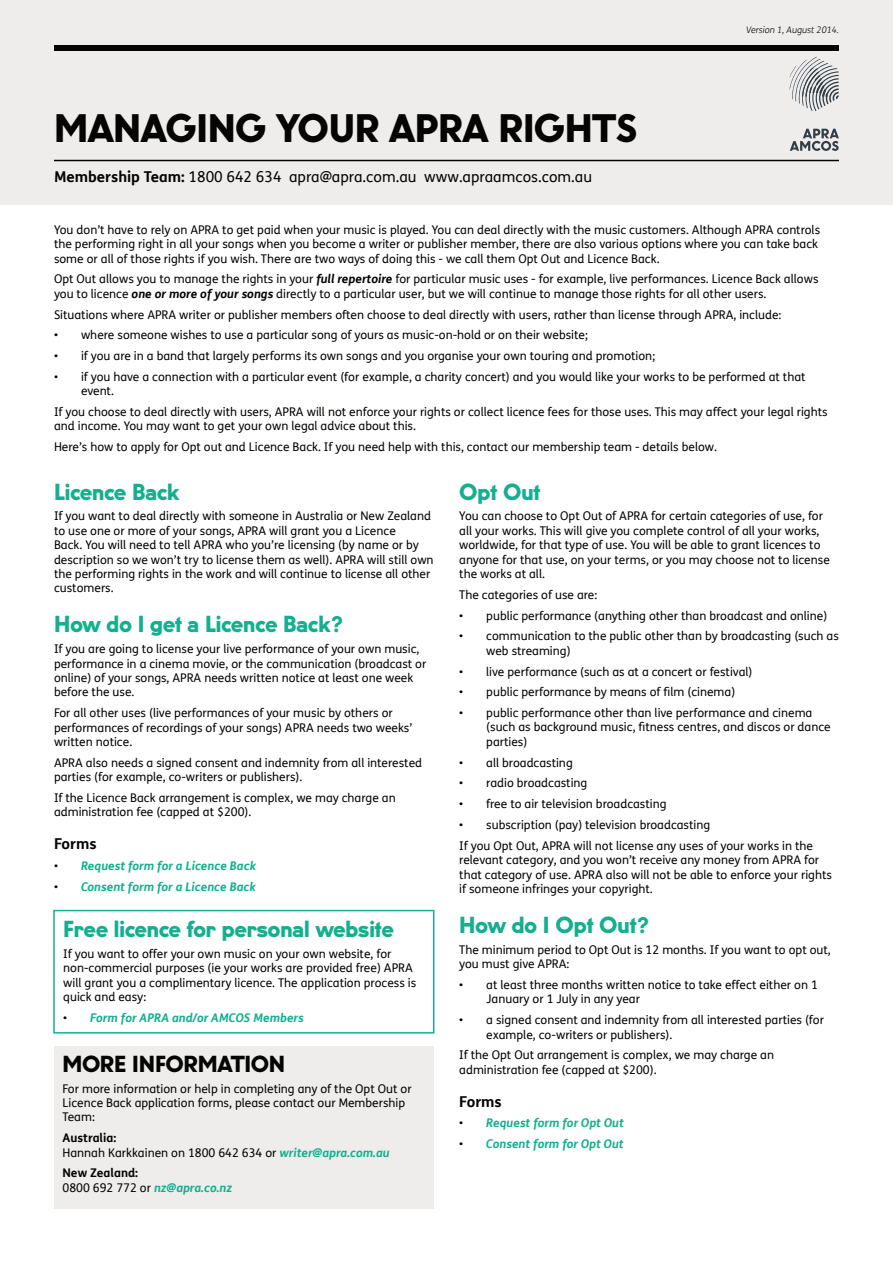
<style>
.page{position:relative;width:893px;height:1263px;background:#fff}
.page>*{position:absolute;margin:0;border:0;box-sizing:border-box;transform-origin:0 0}
.t1{font:900 36px "U8";letter-spacing:-.01em;color:#040503}
.t2{font:900 21px "U8";color:#14af8e}
.t3{font:900 21px "U8";letter-spacing:-.02em;color:#040503}
.t4{font:15px "FS Me";color:#040503}
.t5{font:700 15px "FS Me";color:#040503}
.t6{font:12px/14.4px "FS Me";color:#040503}
.t7{font:italic 700 12px/14.4px "FS Me";color:#14af8e}
.t8{font:italic 300 9px "FS Me";color:#040503}
.s1{font-weight:700}
.s2{font-weight:700;font-style:italic}
.s3{font-weight:400;font-style:normal;color:#040503}
.s4{font-weight:700;font-style:italic;color:#14af8e}
.s5{font-style:normal;color:#040503}
</style>
<div class="page">
<div style="left:0;top:0;width:893px;height:204px;background:#efedec"></div>
<div style="left:54px;top:45px;width:785px;height:6px;background:#040503"></div>
<hr style="left:54px;top:160px;width:785px;height:1px;background:#040503">
<svg style="left:790px;top:129px;width:49px;height:22px"></svg>
<svg style="left:790px;top:57px;width:49px;height:54px"></svg>
<div style="left:54px;top:1046px;width:380px;height:163px;background:#efedec"></div>
<div style="left:53px;top:910px;width:381px;height:123px;border:2px solid #14af8e"></div>
<h1 class="t1" style="left:54px;top:100px;width:584px">MANAGING YOUR APRA RIGHTS</h1>
<p class="t4" style="left:54px;top:166px;width:540px"><span class="s1">Membership Team:</span> 1800 642 634 apra@apra.com.au www.apraamcos.com.au</p>
<p class="t8" style="left:746px;top:23px;width:94px">Version 1, August 2014.</p>
<p class="t6" style="left:54px;top:222px;width:768px">You don’t have to rely on APRA to get paid when your music is played. You can deal directly with the music customers. Although APRA controls the performing right in all your songs when you become a writer or publisher member, there are also various options where you can take back some or all of those rights if you wish. There are two ways of doing this - we call them Opt Out and Licence Back.</p>
<p class="t6" style="left:54px;top:272px;width:766px">Opt Out allows you to manage the rights in your <span class="s2">full repertoire</span> for particular music uses - for example, live performances. Licence Back allows you to licence <span class="s2">one or more of your songs</span> directly to a particular user, but we will continue to manage those rights for all other users.</p>
<p class="t6" style="left:54px;top:307px;width:729px">Situations where APRA writer or publisher members often choose to deal directly with users, rather than license through APRA, include:</p>
<p class="t6" style="left:54px;top:328px;width:535px">• where someone wishes to use a particular song of yours as music-on-hold or on their website;</p>
<p class="t6" style="left:54px;top:348px;width:603px">• if you are in a band that largely performs its own songs and you organise your own touring and promotion;</p>
<p class="t6" style="left:81px;top:369px;width:726px;text-indent:-27px">• if you have a connection with a particular event (for example, a charity concert) and you would like your works to be performed at that event.</p>
<p class="t6" style="left:54px;top:404px;width:775px">If you choose to deal directly with users, APRA will not enforce your rights or collect licence fees for those uses. This may affect your legal rights and income. You may want to get your own legal advice about this.</p>
<p class="t6" style="left:54px;top:440px;width:665px">Here’s how to apply for Opt out and Licence Back. If you need help with this, contact our membership team - details below.</p>
<h2 class="t2" style="left:459px;top:475px;width:83px">Opt Out</h2>
<p class="t6" style="left:459px;top:509px;width:372px">You can choose to Opt Out of APRA for certain categories of use, for all your works. This will give you complete control of all your works, worldwide, for that type of use. You will be able to grant licences to anyone for that use, on your terms, or you may choose not to license the works at all.</p>
<p class="t6" style="left:459px;top:587px;width:140px">The categories of use are:</p>
<p class="t6" style="left:459px;top:608px;width:370px">• public performance (anything other than broadcast and online)</p>
<p class="t6" style="left:486px;top:629px;width:354px;text-indent:-27px">• communication to the public other than by broadcasting (such as web streaming)</p>
<p class="t6" style="left:459px;top:664px;width:295px">• live performance (such as at a concert or festival)</p>
<p class="t6" style="left:459px;top:685px;width:277px">• public performance by means of film (cinema)</p>
<p class="t6" style="left:486px;top:705px;width:346px;text-indent:-27px">• public performance other than live performance and cinema (such as background music, fitness centres, and discos or dance parties)</p>
<p class="t6" style="left:459px;top:755px;width:115px">• all broadcasting</p>
<p class="t6" style="left:459px;top:776px;width:130px">• radio broadcasting</p>
<p class="t6" style="left:459px;top:796px;width:209px">• free to air television broadcasting</p>
<p class="t6" style="left:459px;top:814px;width:355px;line-height:20.9px">• subscription (pay) television broadcasting<br>If you Opt Out, APRA will not license any uses of your works in the</p>
<p class="t6" style="left:459px;top:852px;width:374px">relevant category, and you won’t receive any money from APRA for that category of use. APRA also will not be able to enforce your rights if someone infringes your copyright.</p>
<h2 class="t2" style="left:459px;top:908px;width:191px">How do I Opt Out?</h2>
<p class="t6" style="left:459px;top:942px;width:373px">The minimum period to Opt Out is 12 months. If you want to opt out, you must give APRA:</p>
<p class="t6" style="left:486px;top:977px;width:333px;text-indent:-27px">• at least three months written notice to take effect either on 1<br>January or 1 July in any year</p>
<p class="t6" style="left:486px;top:1012px;width:339px;text-indent:-27px">• a signed consent and indemnity from all interested parties (for example, co-writers or publishers).</p>
<p class="t6" style="left:459px;top:1048px;width:316px">If the Opt Out arrangement is complex, we may charge an administration fee (capped at $200).</p>
<p class="t5" style="left:459px;top:1090px;width:44px">Forms</p>
<p class="t7" style="left:459px;top:1115px;width:166px"><span class="s3">•</span> Request form for Opt Out</p>
<p class="t7" style="left:459px;top:1136px;width:166px"><span class="s3">•</span> Consent form for Opt Out</p>
<h2 class="t2" style="left:54px;top:475px;width:127px">Licence Back</h2>
<p class="t6" style="left:54px;top:509px;width:381px">If you want to deal directly with someone in Australia or New Zealand to use one or more of your songs, APRA will grant you a Licence<br>Back. You will need to tell APRA who you’re licensing (by name or by description so we won’t try to license them as well). APRA will still own the performing rights in the work and will continue to license all other customers.</p>
<h2 class="t2" style="left:54px;top:608px;width:290px">How do I get a Licence Back?</h2>
<p class="t6" style="left:54px;top:642px;width:374px">If you are going to license your live performance of your own music, performance in a cinema movie, or the communication (broadcast or online) of your songs, APRA needs written notice at least one week before the use.</p>
<p class="t6" style="left:54px;top:706px;width:360px">For all other uses (live performances of your music by others or performances of recordings of your songs) APRA needs two weeks’ written notice.</p>
<p class="t6" style="left:54px;top:755px;width:370px">APRA also needs a signed consent and indemnity from all interested parties (for example, co-writers or publishers).</p>
<p class="t6" style="left:54px;top:790px;width:343px">If the Licence Back arrangement is complex, we may charge an administration fee (capped at $200).</p>
<p class="t5" style="left:54px;top:832px;width:44px">Forms</p>
<p class="t7" style="left:54px;top:858px;width:203px"><span class="s3">•</span> Request form for a Licence Back</p>
<p class="t7" style="left:54px;top:879px;width:203px"><span class="s3">•</span> Consent form for a Licence Back</p>
<h2 class="t2" style="left:63px;top:912px;width:332px">Free licence for personal website</h2>
<p class="t6" style="left:63px;top:946px;width:354px">If you want to offer your own music on your own website, for non-commercial purposes (ie your works are provided free) APRA will grant you a complimentary licence. The application process is quick and easy:</p>
<p class="t7" style="left:63px;top:1010px;width:242px"><span class="s3">•</span> Form for APRA and/or AMCOS Members</p>
<h2 class="t3" style="left:63px;top:1047px;width:224px">MORE INFORMATION</h2>
<p class="t6" style="left:63px;top:1081px;width:351px">For more information or help in completing any of the Opt Out or<br>Licence Back application forms, please contact our Membership<br>Team:</p>
<p class="t6" style="left:63px;top:1130px;width:329px"><span class="s1">Australia:<br></span>Hannah Karkkainen on 1800 642 634 or <span class="s4">writer@apra.com.au</span></p>
<p class="t7" style="left:63px;top:1165px;width:171px"><span class="s5">New Zealand:<br></span><span class="s3">0800 692 772 or</span> nz@apra.co.nz</p>
</div>
